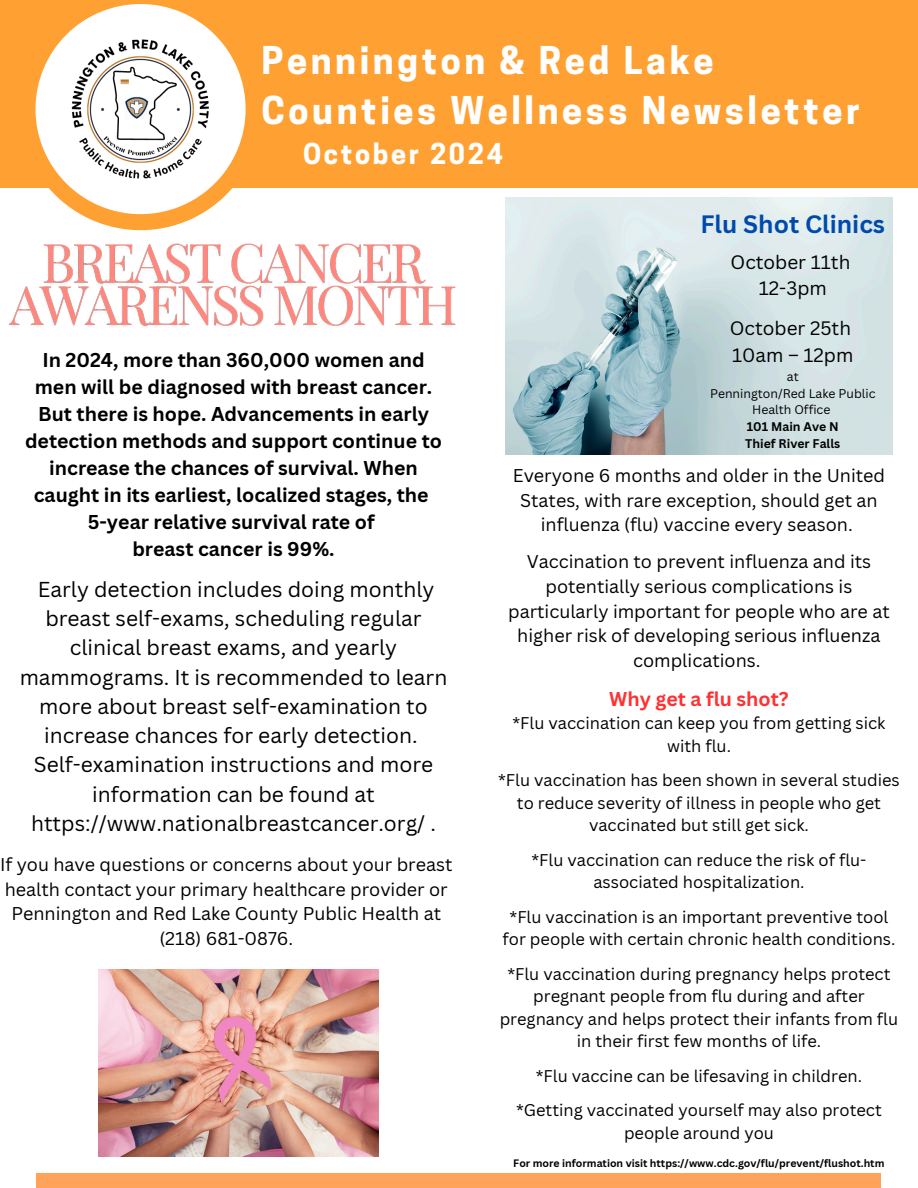
<style>
.page{position:relative;width:918px;height:1188px;background:#fff}
.page>*{position:absolute;margin:0;border:0;box-sizing:border-box;transform-origin:0 0}
.t1{font:700 36px/49.5px "Cooper Hewitt";letter-spacing:.1em;color:#fff}
.t2{font:700 27px "Cooper Hewitt";letter-spacing:.1em;color:#fff}
.t3{font:700 24.45px "Canva Sans";color:#004aad}
.t4{font:21px/29.2px "Canva Sans";color:#000;text-align:center}
.t5{font:700 19.5px/27px "Canva Sans";color:#000;text-align:center}
.t6{font:700 19.5px "Canva Sans";color:#ff3131}
.t7{font:18.9px/26.4px "Canva Sans";color:#000;text-align:center}
.t8{font:18px/24.8px "Canva Sans";color:#000;text-align:center}
.t9{font:16.5px/22.5px "Canva Sans";color:#000;text-align:center}
.t10{font:12.3px/16.6px "Canva Sans";color:#000;text-align:center}
.t11{font:700 12.3px "Canva Sans";color:#000}
.t12{font:700 10.5px "Canva Sans";color:#000}
</style>
<div class="page">
<div style="left:0;top:0;width:918px;height:188px;background:#ffa132"></div>
<svg style="left:35px;top:100px;width:166px;height:124px;fill:#ffa132"></svg>
<img style="left:36px;top:4px;width:210px;height:210px">
<div style="left:36px;top:1174px;width:845px;height:14px;background:#ffa35a"></div>
<img style="left:99px;top:970px;width:280px;height:187px">
<img style="left:506px;top:198px;width:386px;height:257px">
<img style="left:8px;top:224px;width:448px;height:103px">
<h3 class="t1" style="left:262px;top:41px;width:600px">Pennington &amp; Red Lake<br>Counties Wellness Newsletter</h3>
<p class="t2" style="left:303px;top:144px;width:201px">October 2024</p>
<h6 class="t5" style="left:25px;top:345px;width:419px">In 2024, more than 360,000 women and men will be diagnosed with breast cancer.<br>But there is hope. Advancements in early detection methods and support continue to increase the chances of survival. When caught in its earliest, localized stages, the 5-year relative survival rate of<br>breast cancer is 99%.</h6>
<p class="t4" style="left:20px;top:574px;width:429px">Early detection includes doing monthly breast self-exams, scheduling regular clinical breast exams, and yearly mammograms. It is recommended to learn more about breast self-examination to increase chances for early detection.<br>Self-examination instructions and more information can be found at https://www.nationalbreastcancer.org/ .</p>
<h5 class="t8" style="left:0;top:852px;width:454px">If you have questions or concerns about your breast health contact your primary healthcare provider or Pennington and Red Lake County Public Health at (218) 681-0876.</h5>
<p class="t3" style="left:701px;top:207px;width:186px">Flu Shot Clinics</p>
<h3 class="t7" style="left:731px;top:248px;width:121px">October 11th<br>12-3pm</h3>
<h5 class="t7" style="left:730px;top:315px;width:123px">October 25th</h5>
<p class="t7" style="left:732px;top:341px;width:123px">10am – 12pm</p>
<p class="t10" style="left:787px;top:368px;width:13px">at</p>
<p class="t10" style="left:710px;top:384px;width:167px">Pennington/Red Lake Public<br>Health Office</p>
<p class="t11" style="left:747px;top:418px;width:93px">101 Main Ave N</p>
<p class="t11" style="left:745px;top:434px;width:96px">Thief River Falls</p>
<p class="t8" style="left:513px;top:463px;width:374px">Everyone 6 months and older in the United<br>States, with rare exception, should get an influenza (flu) vaccine every season.</p>
<h4 class="t8" style="left:508px;top:549px;width:383px">Vaccination to prevent influenza and its potentially serious complications is particularly important for people who are at higher risk of developing serious influenza complications.</h4>
<h6 class="t6" style="left:609px;top:685px;width:181px">Why get a flu shot?</h6>
<h6 class="t9" style="left:512px;top:712px;width:375px">*Flu vaccination can keep you from getting sick with flu.</h6>
<h6 class="t9" style="left:498px;top:769px;width:403px">*Flu vaccination has been shown in several studies to reduce severity of illness in people who get vaccinated but still get sick.</h6>
<h6 class="t9" style="left:531px;top:848px;width:337px">*Flu vaccination can reduce the risk of flu&shy;associated hospitalization.</h6>
<h6 class="t9" style="left:503px;top:905px;width:394px">*Flu vaccination is an important preventive tool for people with certain chronic health conditions.</h6>
<h6 class="t9" style="left:500px;top:962px;width:400px">*Flu vaccination during pregnancy helps protect pregnant people from flu during and after pregnancy and helps protect their infants from flu in their first few months of life.</h6>
<h6 class="t9" style="left:536px;top:1064px;width:328px">*Flu vaccine can be lifesaving in children.</h6>
<h6 class="t9" style="left:516px;top:1099px;width:367px">*Getting vaccinated yourself may also protect people around you</h6>
<h6 class="t12" style="left:513px;top:1156px;width:373px">For more information visit https://www.cdc.gov/flu/prevent/flushot.htm</h6>
</div>
